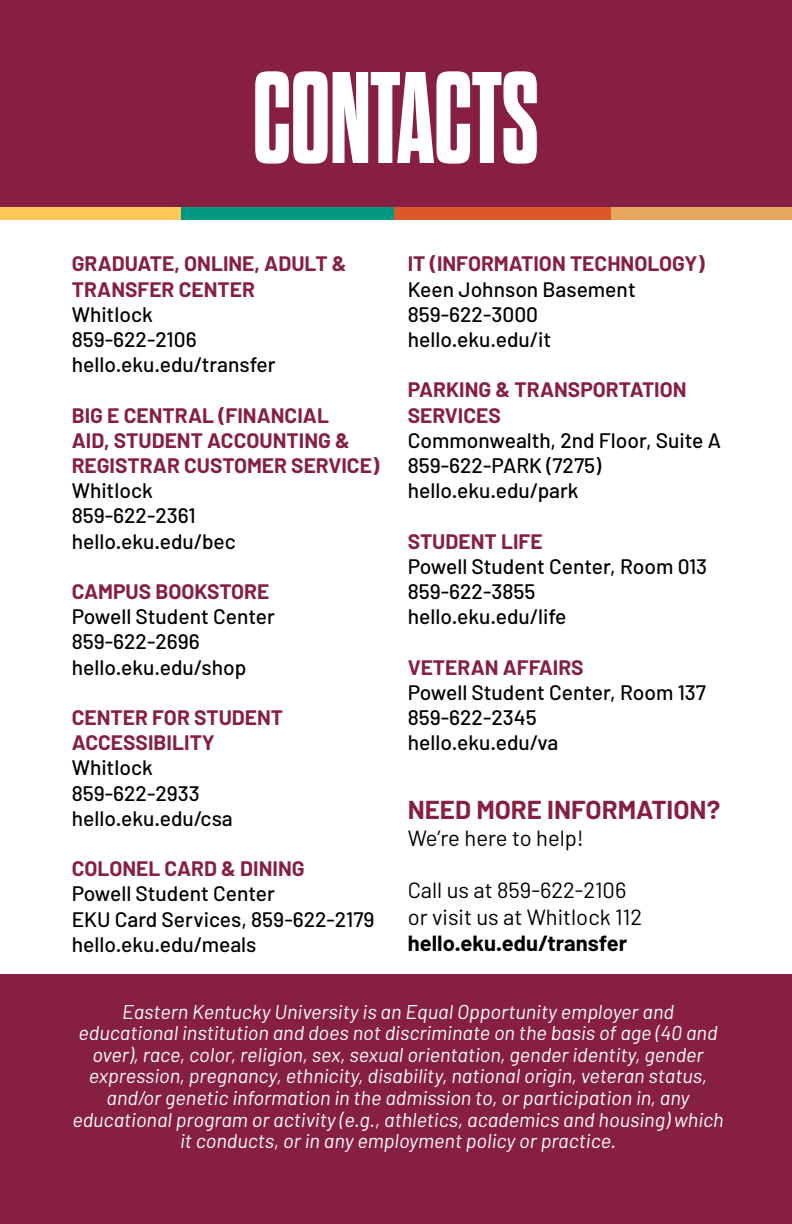
<style>
.page{position:relative;width:792px;height:1224px;background:#fff}
.page>*{position:absolute;margin:0;border:0;box-sizing:border-box;transform-origin:0 0}
.t1{font:700 expanded 130px "Dharma Gothic M";color:#fff}
._2016_Degree_Listing{font:700 26px "Barlow";color:#861f41}
._2016_Degree_Listing-2{font:22px/26.4px "Barlow";color:#000}
._2016_Degree_Listing-3{font:500 21px/25.2px "Barlow";color:#000}
._2016_Degree_Listing-4{font:700 21px/25.2px "Barlow";color:#861f41}
.t2{font:italic 20px/21.6px "Barlow";color:#fff;text-align:center}
.s1{font-weight:700;color:#861f41}
.s2{font-weight:500;color:#000}
.s3{font-weight:700}
</style>
<div class="page">
<div style="left:0;top:0;width:792px;height:210px;background:#861f41"></div>
<div style="left:0;top:975px;width:792px;height:249px;background:#861f41"></div>
<div style="left:0;top:207px;width:181px;height:13px;background:#ffc658"></div>
<div style="left:181px;top:207px;width:216px;height:13px;background:#009880"></div>
<div style="left:395px;top:207px;width:216px;height:13px;background:#dc582a"></div>
<div style="left:611px;top:207px;width:181px;height:13px;background:#e6a65d"></div>
<p class="t1" style="left:253px;top:55px;width:287px">CONTACTS</p>
<p class="_2016_Degree_Listing-4" style="left:72px;top:251px;width:276px">GRADUATE, ONLINE, ADULT &amp;<br>TRANSFER CENTER</p>
<p class="_2016_Degree_Listing-3" style="left:72px;top:301px;width:83px">Whitlock</p>
<p class="_2016_Degree_Listing-3" style="left:72px;top:326px;width:126px">859-622-2106</p>
<p class="_2016_Degree_Listing-3" style="left:72px;top:352px;width:205px">hello.eku.edu/transfer</p>
<p class="_2016_Degree_Listing-4" style="left:72px;top:402px;width:309px">BIG E CENTRAL (FINANCIAL<br>AID, STUDENT ACCOUNTING &amp;<br>REGISTRAR CUSTOMER SERVICE)</p>
<p class="_2016_Degree_Listing-3" style="left:72px;top:478px;width:83px">Whitlock</p>
<p class="_2016_Degree_Listing-3" style="left:72px;top:503px;width:125px">859-622-2361</p>
<p class="_2016_Degree_Listing-3" style="left:72px;top:528px;width:166px">hello.eku.edu/bec</p>
<p class="_2016_Degree_Listing-3" style="left:72px;top:578px;width:205px"><span class="s1">CAMPUS BOOKSTORE<br></span>Powell Student Center</p>
<p class="_2016_Degree_Listing-3" style="left:72px;top:629px;width:176px">859-622-2696 hello.eku.edu/shop</p>
<p class="_2016_Degree_Listing-4" style="left:72px;top:705px;width:213px">CENTER FOR STUDENT</p>
<p class="_2016_Degree_Listing-4" style="left:72px;top:730px;width:145px">ACCESSIBILITY<br><span class="s2">Whitlock</span></p>
<p class="_2016_Degree_Listing-3" style="left:72px;top:780px;width:163px">859-622-2933 hello.eku.edu/csa</p>
<p class="_2016_Degree_Listing-3" style="left:72px;top:856px;width:304px"><span class="s1">COLONEL CARD &amp; DINING<br></span>Powell Student Center<br>EKU Card Services, 859-622-2179 hello.eku.edu/meals</p>
<p class="_2016_Degree_Listing-4" style="left:408px;top:251px;width:298px">IT (INFORMATION TECHNOLOGY)<br><span class="s2">Keen Johnson Basement</span></p>
<p class="_2016_Degree_Listing-3" style="left:408px;top:301px;width:145px">859-622-3000 hello.eku.edu/it</p>
<p class="_2016_Degree_Listing-4" style="left:408px;top:377px;width:280px">PARKING &amp; TRANSPORTATION<br>SERVICES</p>
<p class="_2016_Degree_Listing-3" style="left:408px;top:427px;width:315px">Commonwealth, 2nd Floor, Suite A<br>859-622-PARK (7275) hello.eku.edu/park</p>
<p class="_2016_Degree_Listing-3" style="left:408px;top:528px;width:301px"><span class="s1">STUDENT LIFE<br></span>Powell Student Center, Room 013<br>859-622-3855<br>hello.eku.edu/life</p>
<p class="_2016_Degree_Listing-4" style="left:408px;top:654px;width:177px">VETERAN AFFAIRS</p>
<p class="_2016_Degree_Listing-3" style="left:408px;top:679px;width:300px">Powell Student Center, Room 137</p>
<p class="_2016_Degree_Listing-3" style="left:408px;top:704px;width:130px">859-622-2345</p>
<p class="_2016_Degree_Listing-3" style="left:408px;top:730px;width:152px">hello.eku.edu/va</p>
<p class="_2016_Degree_Listing" style="left:408px;top:794px;width:314px">NEED MORE INFORMATION?</p>
<p class="_2016_Degree_Listing-2" style="left:408px;top:824px;width:178px">We’re here to help!</p>
<p class="_2016_Degree_Listing-2" style="left:408px;top:877px;width:220px">Call us at 859-622-2106</p>
<p class="_2016_Degree_Listing-2" style="left:408px;top:903px;width:236px">or visit us at Whitlock 112 <span class="s3">hello.eku.edu/transfer</span></p>
<p class="t2" style="left:72px;top:1000px;width:653px">Eastern Kentucky University is an Equal Opportunity employer and educational institution and does not discriminate on the basis of age (40 and over), race, color, religion, sex, sexual orientation, gender identity, gender expression, pregnancy, ethnicity, disability, national origin, veteran status, and/or genetic information in the admission to, or participation in, any educational program or activity (e.g., athletics, academics and housing) which it conducts, or in any employment policy or practice.</p>
</div>
